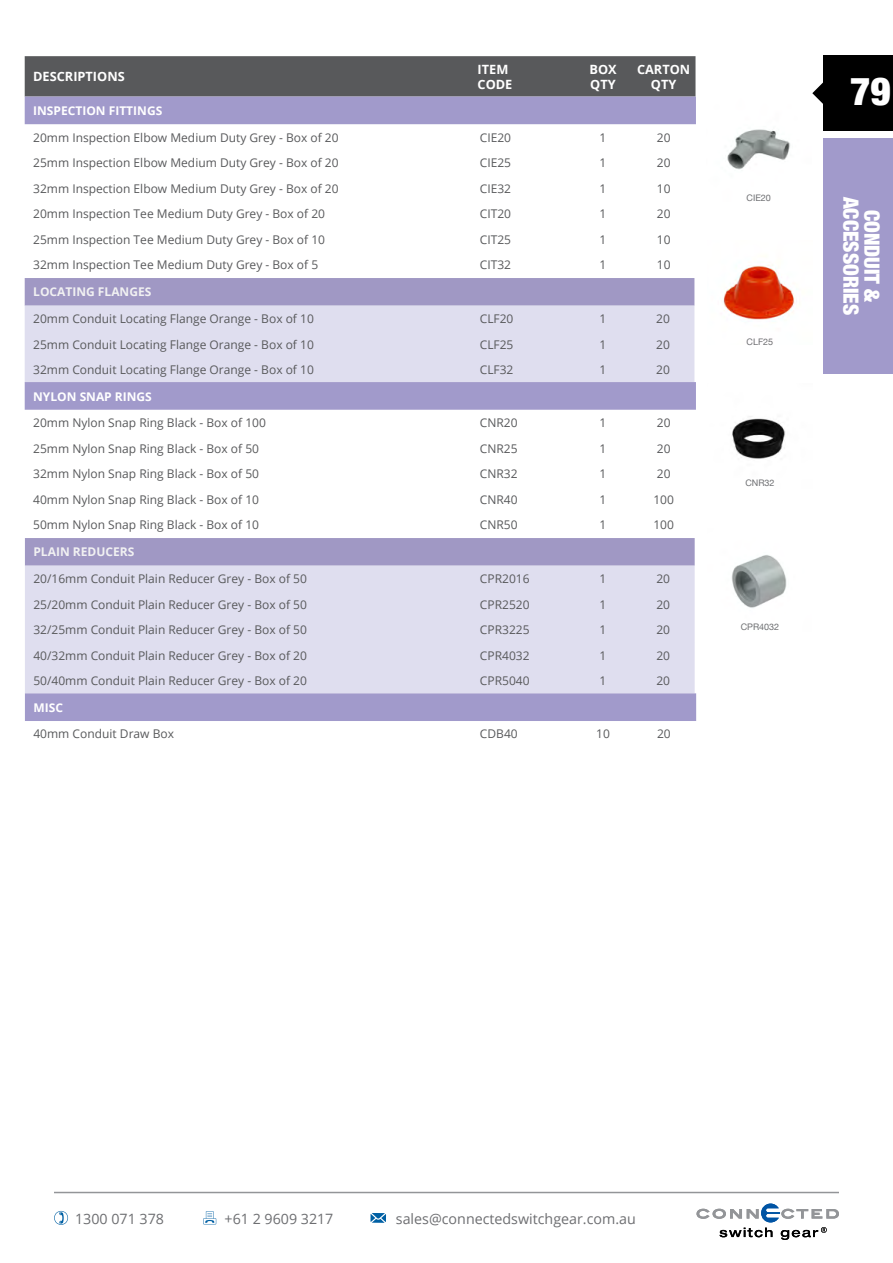
<style>
.page{position:relative;width:893px;height:1263px;background:#fff}
.page>*{position:absolute;margin:0;border:0;box-sizing:border-box;transform-origin:0 0}
.t1{font:900 condensed 39px "Helvetica Neue LT Com";color:#fff}
.t2{font:900 condensed 21px "Helvetica Neue LT Com";color:#fff}
.t3{font:14.25px "Open Sans";color:#6d6e71}
.t4{font:700 12.75px/15.3px "Open Sans";color:#fff}
.t5{font:12px "Open Sans";color:#58595b}
.t6{font:700 12px "Open Sans";color:#fff}
.t7{font:700 12px "Open Sans";color:#f1f1f2}
.t8{font:9px "Helvetica Neue LT Com";color:#6d6e71}
</style>
<div class="page">
<div style="left:823px;top:138px;width:70px;height:235px;background:#a19acb"></div>
<hr style="left:54px;top:1192px;width:785px;height:1px;background:#939598">
<svg style="left:54px;top:1211px;width:14px;height:14px"></svg>
<svg style="left:370px;top:1213px;width:16px;height:10px"></svg>
<svg style="left:203px;top:1211px;width:13px;height:13px"></svg>
<svg style="left:696px;top:1203px;width:143px;height:37px"></svg>
<div style="left:823px;top:56px;width:70px;height:75px;background:#000"></div>
<svg style="left:812px;top:82px;width:11px;height:22px"></svg>
<div style="left:25px;top:278px;width:669px;height:28px;background:#a098c4"></div>
<div style="left:25px;top:306px;width:669px;height:76px;background:#dfdeef"></div>
<img style="left:727px;top:129px;width:63px;height:41px">
<img style="left:732px;top:416px;width:53px;height:43px">
<img style="left:732px;top:555px;width:55px;height:53px">
<img style="left:723px;top:265px;width:72px;height:55px">
<svg style="left:25px;top:56px;width:671px;height:68px;background:#767489"></svg>
<div style="left:25px;top:382px;width:671px;height:28px;background:#a19acb"></div>
<div style="left:25px;top:538px;width:670px;height:28px;background:#a098c4"></div>
<div style="left:25px;top:566px;width:670px;height:127px;background:#dfdeef"></div>
<div style="left:25px;top:693px;width:671px;height:28px;background:#a19acb"></div>
<p class="t4" style="left:33px;top:69px;width:93px">DESCRIPTIONS</p>
<p class="t4" style="left:478px;top:61px;width:36px">ITEM<br>CODE</p>
<p class="t4" style="left:589px;top:61px;width:29px">BOX<br>QTY</p>
<p class="t4" style="left:637px;top:61px;width:55px;text-align:center">CARTON<br>QTY</p>
<p class="t6" style="left:33px;top:102px;width:131px">INSPECTION FITTINGS</p>
<p class="t5" style="left:33px;top:129px;width:307px">20mm Inspection Elbow Medium Duty Grey - Box of 20</p>
<p class="t5" style="left:480px;top:129px;width:33px">CIE20</p>
<p class="t5" style="left:599px;top:129px;width:8px">1</p>
<p class="t5" style="left:657px;top:129px;width:15px">20</p>
<p class="t5" style="left:33px;top:154px;width:307px">25mm Inspection Elbow Medium Duty Grey - Box of 20</p>
<p class="t5" style="left:480px;top:154px;width:33px">CIE25</p>
<p class="t5" style="left:599px;top:154px;width:8px">1</p>
<p class="t5" style="left:657px;top:154px;width:15px">20</p>
<p class="t5" style="left:33px;top:180px;width:307px">32mm Inspection Elbow Medium Duty Grey - Box of 20</p>
<p class="t5" style="left:480px;top:180px;width:33px">CIE32</p>
<p class="t5" style="left:599px;top:180px;width:8px">1</p>
<p class="t5" style="left:657px;top:180px;width:15px">10</p>
<p class="t5" style="left:33px;top:206px;width:293px">20mm Inspection Tee Medium Duty Grey - Box of 20</p>
<p class="t5" style="left:480px;top:206px;width:33px">CIT20</p>
<p class="t5" style="left:599px;top:206px;width:8px">1</p>
<p class="t5" style="left:657px;top:206px;width:15px">20</p>
<p class="t5" style="left:33px;top:231px;width:293px">25mm Inspection Tee Medium Duty Grey - Box of 10</p>
<p class="t5" style="left:480px;top:231px;width:33px">CIT25</p>
<p class="t5" style="left:599px;top:231px;width:8px">1</p>
<p class="t5" style="left:657px;top:231px;width:15px">10</p>
<p class="t5" style="left:33px;top:257px;width:287px">32mm Inspection Tee Medium Duty Grey - Box of 5</p>
<p class="t5" style="left:480px;top:257px;width:33px">CIT32</p>
<p class="t5" style="left:599px;top:257px;width:8px">1</p>
<p class="t5" style="left:657px;top:257px;width:15px">10</p>
<p class="t7" style="left:33px;top:284px;width:120px">LOCATING FLANGES</p>
<p class="t5" style="left:33px;top:310px;width:282px">20mm Conduit Locating Flange Orange - Box of 10</p>
<p class="t5" style="left:480px;top:310px;width:35px">CLF20</p>
<p class="t5" style="left:599px;top:310px;width:8px">1</p>
<p class="t5" style="left:656px;top:310px;width:15px">20</p>
<p class="t5" style="left:33px;top:336px;width:282px">25mm Conduit Locating Flange Orange - Box of 10</p>
<p class="t5" style="left:480px;top:336px;width:35px">CLF25</p>
<p class="t5" style="left:599px;top:336px;width:8px">1</p>
<p class="t5" style="left:656px;top:336px;width:15px">20</p>
<p class="t5" style="left:33px;top:361px;width:282px">32mm Conduit Locating Flange Orange - Box of 10</p>
<p class="t5" style="left:480px;top:361px;width:35px">CLF32</p>
<p class="t5" style="left:599px;top:361px;width:8px">1</p>
<p class="t5" style="left:656px;top:361px;width:15px">20</p>
<p class="t6" style="left:33px;top:388px;width:120px">NYLON SNAP RINGS</p>
<p class="t5" style="left:33px;top:414px;width:234px">20mm Nylon Snap Ring Black - Box of 100</p>
<p class="t5" style="left:480px;top:414px;width:39px">CNR20</p>
<p class="t5" style="left:599px;top:414px;width:8px">1</p>
<p class="t5" style="left:657px;top:414px;width:15px">20</p>
<p class="t5" style="left:33px;top:440px;width:227px">25mm Nylon Snap Ring Black - Box of 50</p>
<p class="t5" style="left:480px;top:440px;width:39px">CNR25</p>
<p class="t5" style="left:599px;top:440px;width:8px">1</p>
<p class="t5" style="left:657px;top:440px;width:15px">20</p>
<p class="t5" style="left:33px;top:465px;width:227px">32mm Nylon Snap Ring Black - Box of 50</p>
<p class="t5" style="left:480px;top:465px;width:39px">CNR32</p>
<p class="t5" style="left:599px;top:465px;width:8px">1</p>
<p class="t5" style="left:657px;top:465px;width:15px">20</p>
<p class="t5" style="left:33px;top:491px;width:227px">40mm Nylon Snap Ring Black - Box of 10</p>
<p class="t5" style="left:480px;top:491px;width:39px">CNR40</p>
<p class="t5" style="left:599px;top:491px;width:8px">1</p>
<p class="t5" style="left:653px;top:491px;width:22px">100</p>
<p class="t5" style="left:33px;top:517px;width:227px">50mm Nylon Snap Ring Black - Box of 10</p>
<p class="t5" style="left:480px;top:517px;width:39px">CNR50</p>
<p class="t5" style="left:599px;top:517px;width:8px">1</p>
<p class="t5" style="left:653px;top:517px;width:22px">100</p>
<p class="t7" style="left:33px;top:544px;width:102px">PLAIN REDUCERS</p>
<p class="t5" style="left:33px;top:570px;width:275px">20/16mm Conduit Plain Reducer Grey - Box of 50</p>
<p class="t5" style="left:480px;top:570px;width:51px">CPR2016</p>
<p class="t5" style="left:600px;top:570px;width:8px">1</p>
<p class="t5" style="left:656px;top:570px;width:15px">20</p>
<p class="t5" style="left:33px;top:596px;width:275px">25/20mm Conduit Plain Reducer Grey - Box of 50</p>
<p class="t5" style="left:480px;top:596px;width:51px">CPR2520</p>
<p class="t5" style="left:600px;top:596px;width:8px">1</p>
<p class="t5" style="left:656px;top:596px;width:15px">20</p>
<p class="t5" style="left:33px;top:621px;width:275px">32/25mm Conduit Plain Reducer Grey - Box of 50</p>
<p class="t5" style="left:480px;top:621px;width:51px">CPR3225</p>
<p class="t5" style="left:600px;top:621px;width:8px">1</p>
<p class="t5" style="left:656px;top:621px;width:15px">20</p>
<p class="t5" style="left:33px;top:647px;width:275px">40/32mm Conduit Plain Reducer Grey - Box of 20</p>
<p class="t5" style="left:480px;top:647px;width:51px">CPR4032</p>
<p class="t5" style="left:600px;top:647px;width:8px">1</p>
<p class="t5" style="left:656px;top:647px;width:15px">20</p>
<p class="t5" style="left:33px;top:672px;width:275px">50/40mm Conduit Plain Reducer Grey - Box of 20</p>
<p class="t5" style="left:480px;top:672px;width:51px">CPR5040</p>
<p class="t5" style="left:600px;top:672px;width:8px">1</p>
<p class="t5" style="left:656px;top:672px;width:15px">20</p>
<p class="t6" style="left:33px;top:699px;width:31px">MISC</p>
<p class="t5" style="left:33px;top:726px;width:142px">40mm Conduit Draw Box</p>
<p class="t5" style="left:480px;top:726px;width:39px">CDB40</p>
<p class="t5" style="left:596px;top:726px;width:15px">10</p>
<p class="t5" style="left:657px;top:726px;width:15px">20</p>
<h1 class="t1" style="left:850px;top:68px;width:42px">79</h1>
<p class="t8" style="left:747px;top:193px;width:26px">CIE20</p>
<h2 class="t2" style="left:863px;top:197px;width:120px;rotate:90deg">ACCESSORIES</h2>
<h2 class="t2" style="left:884px;top:210px;width:94px;rotate:90deg">CONDUIT &amp;</h2>
<p class="t8" style="left:747px;top:336px;width:28px">CLF25</p>
<p class="t8" style="left:745px;top:477px;width:31px">CNR32</p>
<p class="t8" style="left:741px;top:621px;width:40px">CPR4032</p>
<p class="t3" style="left:75px;top:1209px;width:90px">1300 071 378</p>
<p class="t3" style="left:225px;top:1209px;width:110px">+61 2 9609 3217</p>
<p class="t3" style="left:396px;top:1209px;width:241px">sales@connectedswitchgear.com.au</p>
</div>
